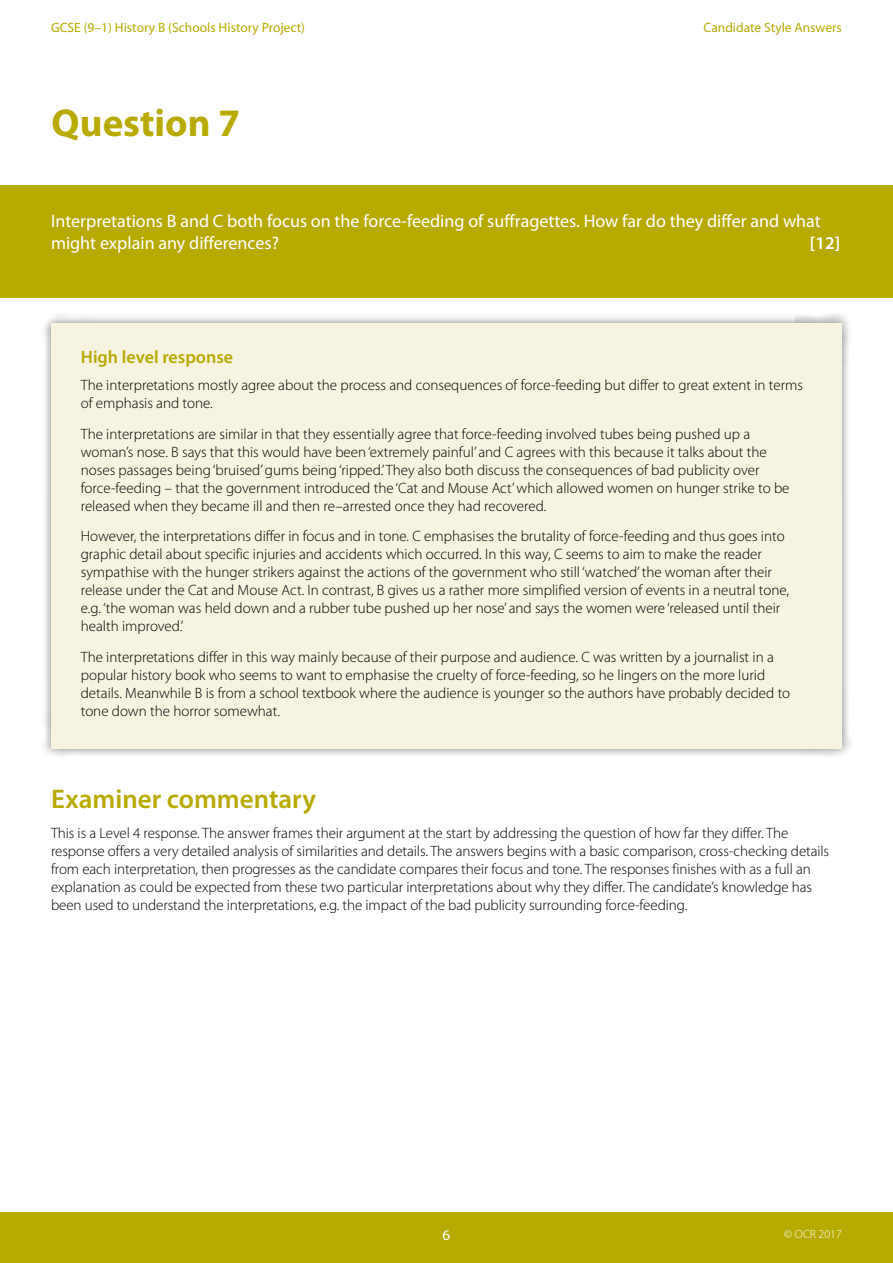
<style>
.page{position:relative;width:893px;height:1263px;background:#fff}
.page>*{position:absolute;margin:0;border:0;box-sizing:border-box;transform-origin:0 0}
.Heading{font:700 39px "Myriad Pro";color:#b7aa00}
.Subheading{font:600 27px "Myriad Pro";color:#b7aa00}
.Body_white{font:18px/21.6px "Myriad Pro";color:#fff}
.Body_title{font:600 18px "Myriad Pro";color:#b7aa00}
.Body_white-2{font:600 18px "Myriad Pro";color:#fff}
.Body{font:300 15px/18px "Myriad Pro";color:#000}
.t1{font:15px "Myriad Pro";color:#fff}
.t2{font:13.5px "Myriad Pro";color:#b7aa00}
.t3{font:300 12px "Myriad Pro";color:#fff}
</style>
<div class="page">
<div style="left:0;top:1212px;width:893px;height:51px;background:#b7aa00"></div>
<div style="left:0;top:185px;width:893px;height:113px;background:#b7aa00"></div>
<div style="left:41px;top:313px;width:810px;height:445px;background:#000;opacity:.5"></div>
<div style="left:51px;top:323px;width:791px;height:425px;background:#f6f3e0"></div>
<p class="t2" style="left:51px;top:20px;width:255px">GCSE (9–1) History B (Schools History Project)</p>
<p class="Heading" style="left:51px;top:97px;width:190px">Question 7</p>
<p class="t2" style="left:704px;top:19px;width:140px">Candidate Style Answers</p>
<h3 class="Body_white" style="left:51px;top:210px;width:771px">Interpretations B and C both focus on the force-feeding of suffragettes. How far do they differ and what might explain any differences?</h3>
<h3 class="Body_white-2" style="left:810px;top:231px;width:32px">[12]</h3>
<p class="Body_title" style="left:81px;top:346px;width:154px">High level response</p>
<h3 class="Body" style="left:81px;top:376px;width:724px">The interpretations mostly agree about the process and consequences of force-feeding but differ to great extent in terms of emphasis and tone.</h3>
<h3 class="Body" style="left:81px;top:425px;width:710px">The interpretations are similar in that they essentially agree that force-feeding involved tubes being pushed up a woman’s nose. B says that this would have been ‘extremely painful’ and C agrees with this because it talks about the noses passages being ‘bruised’ gums being ‘ripped.’ They also both discuss the consequences of bad publicity over force-feeding – that the government introduced the ‘Cat and Mouse Act’ which allowed women on hunger strike to be released when they became ill and then re–arrested once they had recovered.</h3>
<h3 class="Body" style="left:81px;top:527px;width:710px">However, the interpretations differ in focus and in tone. C emphasises the brutality of force-feeding and thus goes into graphic detail about specific injuries and accidents which occurred. In this way, C seems to aim to make the reader sympathise with the hunger strikers against the actions of the government who still ‘watched’ the woman after their release under the Cat and Mouse Act. In contrast, B gives us a rather more simplified version of events in a neutral tone, e.g. ‘the woman was held down and a rubber tube pushed up her nose’ and says the women were ‘released until their health improved.’</h3>
<h3 class="Body" style="left:81px;top:648px;width:711px">The interpretations differ in this way mainly because of their purpose and audience. C was written by a journalist in a popular history book who seems to want to emphasise the cruelty of force-feeding, so he lingers on the more lurid details. Meanwhile B is from a school textbook where the audience is younger so the authors have probably decided to tone down the horror somewhat.</h3>
<h3 class="Subheading" style="left:51px;top:781px;width:266px">Examiner commentary</h3>
<h3 class="Body" style="left:51px;top:824px;width:780px">This is a Level 4 response. The answer frames their argument at the start by addressing the question of how far they differ. The response offers a very detailed analysis of similarities and details. The answers begins with a basic comparison, cross-checking details from each interpretation, then progresses as the candidate compares their focus and tone. The responses finishes with as a full an explanation as could be expected from these two particular interpretations about why they differ. The candidate’s knowledge has been used to understand the interpretations, e.g. the impact of the bad publicity surrounding force-feeding.</h3>
<p class="t1" style="left:443px;top:1226px;width:9px">6</p>
<p class="t3" style="left:784px;top:1228px;width:59px">© OCR 2017</p>
</div>
